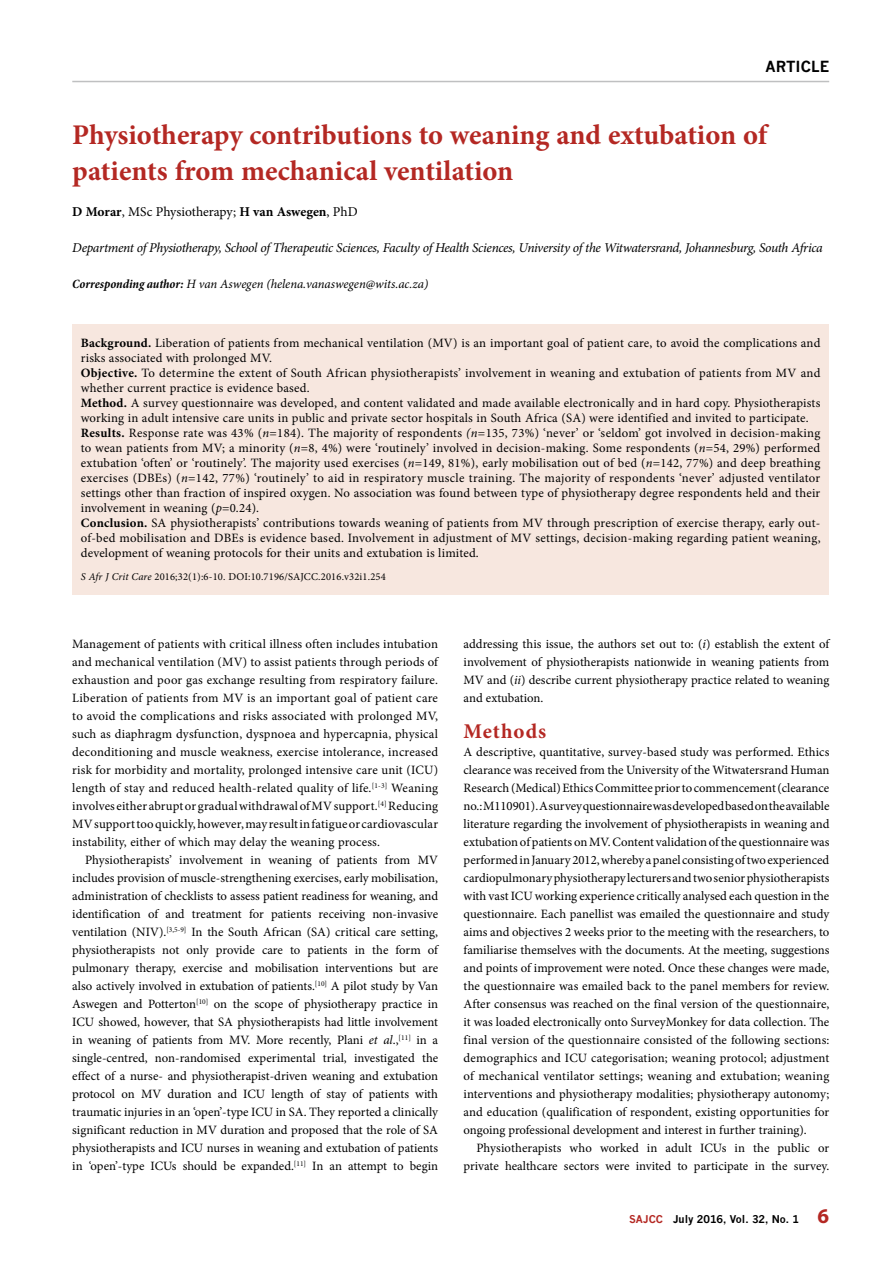
<style>
.page{position:relative;width:893px;height:1263px;background:#fff}
.page>*{position:absolute;margin:0;border:0;box-sizing:border-box;transform-origin:0 0}
.t1{font:700 28.5px/36px "Minion Pro";letter-spacing:-.005em;color:#b42823}
.t2{font:700 21px "Minion Pro";letter-spacing:.045em;color:#b42823}
.t3{font:700 15px "News Gothic";color:#000}
.t4{font:italic 13.5px "Minion Pro";letter-spacing:-.025em;color:#000}
.t5{font:13.5px "Minion Pro";color:#000}
.t6{font:12.75px/18px "Minion Pro";letter-spacing:.015em;color:#000;text-align:justify}
.t7{font:italic 12.75px "Minion Pro";letter-spacing:-.005em;color:#000}
.t8{font:10.5px "Minion Pro";letter-spacing:.015em;color:#000}
.t9{font:700 10.5px "News Gothic";color:#000}
.s1{font-weight:700}
.s2{font-weight:700;font-stretch:condensed}
.s3{font-style:italic}
.s4{color:#b42823}
.s5{font-family:"Myriad Pro";font-size:21px;color:#b42823}
</style>
<div class="page">
<hr style="left:72px;top:81px;width:757px;height:1px;background:#bfc0c1">
<div style="left:72px;top:324px;width:757px;height:270px;background:#f7e7df"></div>
<p class="t3" style="left:766px;top:58px;width:65px">ARTICLE</p>
<h1 class="t1" style="left:72px;top:117px;width:696px">Physiotherapy contributions to weaning and extubation of patients from mechanical ventilation</h1>
<p class="t5" style="left:72px;top:203px;width:287px"><span class="s1">D Morar</span>, MSc Physiotherapy; <span class="s1">H van Aswegen</span>, PhD</p>
<p class="t4" style="left:72px;top:238px;width:752px">Department of Physiotherapy, School of Therapeutic Sciences, Faculty of Health Sciences, University of the Witwatersrand, Johannesburg, South Africa</p>
<p class="t7" style="left:72px;top:275px;width:358px"><span class="s2">Corresponding author:</span> H van Aswegen (helena.vanaswegen@wits.ac.za)</p>
<p class="t6" style="left:81px;top:335px;width:741px;line-height:15px;text-align:left"><span class="s1">Background.</span> Liberation of patients from mechanical ventilation (MV) is an important goal of patient care, to avoid the complications and risks associated with prolonged MV.<br><span class="s1">Objective.</span> To determine the extent of South African physiotherapists’ involvement in weaning and extubation of patients from MV and whether current practice is evidence based.<br><span class="s1">Method.</span> A survey questionnaire was developed, and content validated and made available electronically and in hard copy. Physiotherapists working in adult intensive care units in public and private sector hospitals in South Africa (SA) were identified and invited to participate.<br><span class="s1">Results.</span> Response rate was 43% (<span class="s3">n</span>=184). The majority of respondents <span class="s3">(n</span>=135, 73%) ‘never’ or ‘seldom’ got involved in decision-making to wean patients from MV; a minority (<span class="s3">n</span>=8, 4%) were ‘routinely’ involved in decision-making. Some respondents (<span class="s3">n</span>=54, 29%) performed extubation ‘often’ or ‘routinely’. The majority used exercises (<span class="s3">n</span>=149, 81%), early mobilisation out of bed (<span class="s3">n</span>=142, 77%) and deep breathing exercises (DBEs) (<span class="s3">n</span>=142, 77%) ‘routinely’ to aid in respiratory muscle training. The majority of respondents ‘never’ adjusted ventilator settings other than fraction of inspired oxygen. No association was found between type of physiotherapy degree respondents held and their involvement in weaning (<span class="s3">p</span>=0.24).<br><span class="s1">Conclusion.</span> SA physiotherapists’ contributions towards weaning of patients from MV through prescription of exercise therapy, early out&shy;of-bed mobilisation and DBEs is evidence based. Involvement in adjustment of MV settings, decision-making regarding patient weaning, development of weaning protocols for their units and extubation is limited.</p>
<p class="t8" style="left:81px;top:570px;width:306px"><span class="s3">S Afr J Crit Care</span> 2016;32(1):6-10. DOI:10.7196/SAJCC.2016.v32i1.254</p>
<p class="t6" style="left:72px;top:635px;width:367px">Management of patients with critical illness often includes intubation and mechanical ventilation (MV) to assist patients through periods of exhaustion and poor gas exchange resulting from respiratory failure.<br>Liberation of patients from MV is an important goal of patient care to avoid the complications and risks associated with prolonged MV, such as diaphragm dysfunction, dyspnoea and hypercapnia, physical deconditioning and muscle weakness, exercise intolerance, increased risk for morbidity and mortality, prolonged intensive care unit (ICU) length of stay and reduced health-related quality of life.<sup>[1-3]</sup> Weaning involves either abrupt or gradual withdrawal of MV support.<sup>[4]</sup> Reducing MV support too quickly, however, may result in fatigue or cardiovascular instability, either of which may delay the weaning process.</p>
<p class="t6" style="left:72px;top:851px;width:367px;text-indent:13px">Physiotherapists’ involvement in weaning of patients from MV includes provision of muscle-strengthening exercises, early mobilisation, administration of checklists to assess patient readiness for weaning, and identification of and treatment for patients receiving non-invasive ventilation (NIV).<sup>[3,5-9]</sup> In the South African (SA) critical care setting, physiotherapists not only provide care to patients in the form of pulmonary therapy, exercise and mobilisation interventions but are also actively involved in extubation of patients.<sup>[10]</sup> A pilot study by Van Aswegen and Potterton<sup>[10]</sup> on the scope of physiotherapy practice in ICU showed, however, that SA physiotherapists had little involvement in weaning of patients from MV. More recently, Plani <span class="s3">et al</span>.,<sup>[11]</sup> in a single-centred, non-randomised experimental trial, investigated the effect of a nurse- and physiotherapist-driven weaning and extubation protocol on MV duration and ICU length of stay of patients with traumatic injuries in an ‘open’-type ICU in SA. They reported a clinically significant reduction in MV duration and proposed that the role of SA physiotherapists and ICU nurses in weaning and extubation of patients in ‘open’-type ICUs should be expanded.<sup>[11]</sup> In an attempt to begin</p>
<p class="t6" style="left:464px;top:635px;width:367px">addressing this issue, the authors set out to: (<span class="s3">i</span>) establish the extent of involvement of physiotherapists nationwide in weaning patients from MV and (<span class="s3">ii</span>) describe current physiotherapy practice related to weaning and extubation.</p>
<h2 class="t2" style="left:464px;top:716px;width:84px">Methods</h2>
<p class="t6" style="left:464px;top:743px;width:367px">A descriptive, quantitative, survey-based study was performed. Ethics clearance was received from the University of the Witwatersrand Human Research (Medical) Ethics Committee prior to commencement (clearance no.: M110901). A survey questionnaire was developed based on the available literature regarding the involvement of physiotherapists in weaning and extubation of patients on MV. Content validation of the questionnaire was performed in January 2012, whereby a panel consisting of two experienced cardiopulmonary physiotherapy lecturers and two senior physiotherapists with vast ICU working experience critically analysed each question in the questionnaire. Each panellist was emailed the questionnaire and study aims and objectives 2 weeks prior to the meeting with the researchers, to familiarise themselves with the documents. At the meeting, suggestions and points of improvement were noted. Once these changes were made, the questionnaire was emailed back to the panel members for review.<br>After consensus was reached on the final version of the questionnaire, it was loaded electronically onto SurveyMonkey for data collection. The final version of the questionnaire consisted of the following sections: demographics and ICU categorisation; weaning protocol; adjustment of mechanical ventilator settings; weaning and extubation; weaning interventions and physiotherapy modalities; physiotherapy autonomy; and education (qualification of respondent, existing opportunities for ongoing professional development and interest in further training).</p>
<p class="t6" style="left:464px;top:1139px;width:367px;text-align:right">Physiotherapists who worked in adult ICUs in the public or private healthcare sectors were invited to participate in the survey.</p>
<p class="t9" style="left:629px;top:1213px;width:202px"><span class="s4">SAJCC</span> July 2016, Vol. 32, No. 1 <span class="s5">6</span></p>
</div>
